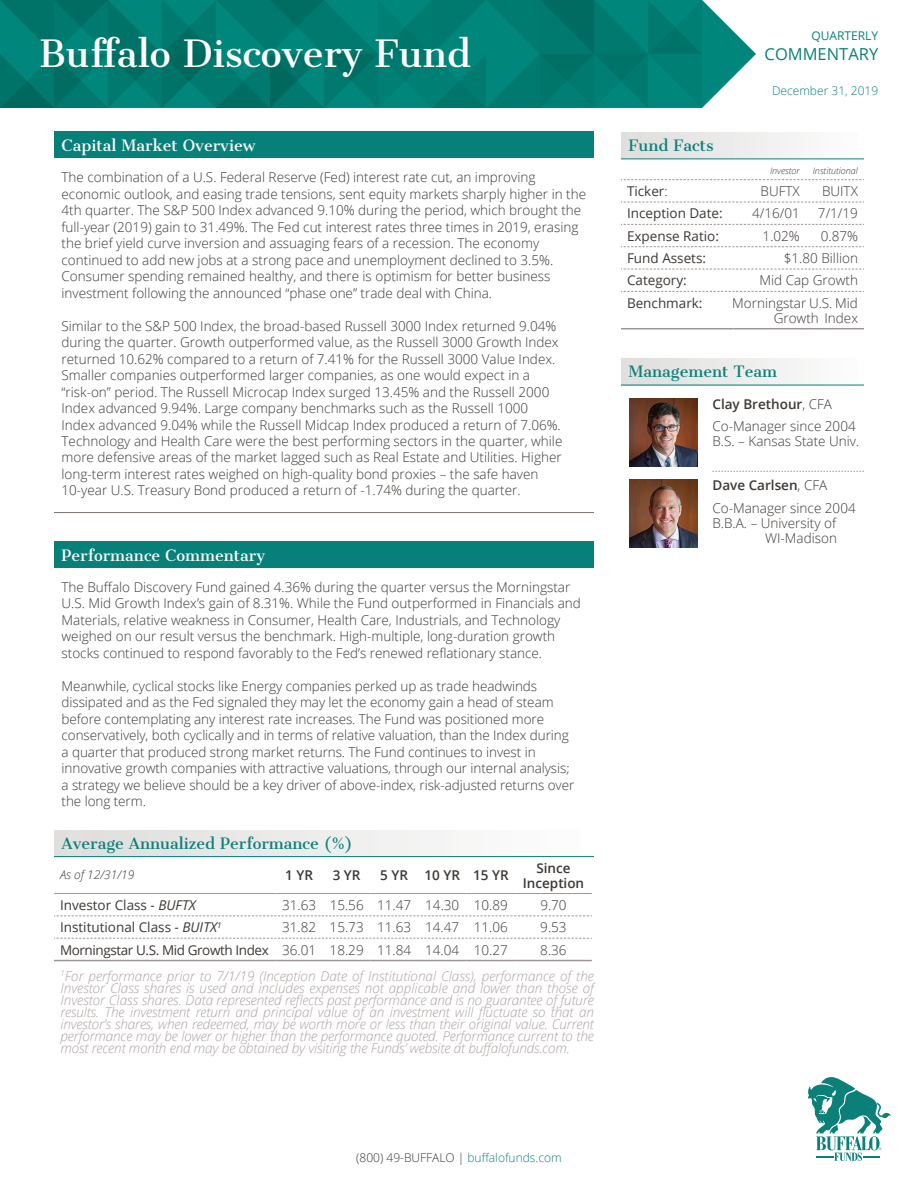
<style>
.page{position:relative;width:918px;height:1188px;background:#fff}
.page>*{position:absolute;margin:0;border:0;box-sizing:border-box;transform-origin:0 0}
.t1{font:36px "Cantata One";color:#fff}
.t2{font:16.5px "Open Sans";color:#08807a}
.t3{font:15px "Cantata One";color:#0a8079}
.t4{font:15px "Cantata One";color:#fff}
.t5{font:15px "Cantata One";color:#08807a}
.t6{font:300 13.5px/16.5px "Open Sans";color:#3c3835}
.t7{font:italic 300 13.5px/12px "Open Sans";color:#aaa4a2}
.t8{font:13.5px "Open Sans";color:#3c3835}
.t9{font:13.5px "Open Sans";letter-spacing:-.03em;color:#3c3835}
.t10{font:600 13.5px/15px "Open Sans";color:#3c3835;text-align:center}
.t11{font:300 12px "Open Sans";color:#3c3835}
.t12{font:300 12px "Open Sans";color:#08807a}
.t13{font:italic 300 12px "Open Sans";color:#3c3835}
.t14{font:12px "Open Sans";color:#08807a}
.t15{font:italic 300 9px "Open Sans";color:#3c3835}
.s1{font-style:italic}
.s2{font-weight:300}
.s3{font-style:normal;color:#3c3835}
.s4{font-weight:600}
.s5{color:#0a8079}
</style>
<div class="page">
<svg style="left:0;top:0;width:756px;height:108px;background:#088075"></svg>
<svg style="left:807px;top:1077px;width:84px;height:84px"></svg>
<div style="left:54px;top:830px;width:540px;height:27px;background:linear-gradient(to right,#dedddc,#fefefe)"></div>
<hr style="left:54px;top:856px;width:540px;height:1px;background:#0a8079">
<svg style="left:54px;top:916px;width:538px;height:1px"></svg>
<svg style="left:54px;top:938px;width:538px;height:1px"></svg>
<hr style="left:54px;top:893px;width:221px;height:1px;background:#9c9694">
<hr style="left:275px;top:893px;width:48px;height:1px;background:#9c9694">
<hr style="left:323px;top:893px;width:47px;height:1px;background:#9c9694">
<hr style="left:370px;top:893px;width:48px;height:1px;background:#9c9694">
<hr style="left:418px;top:893px;width:49px;height:1px;background:#9c9694">
<hr style="left:467px;top:893px;width:48px;height:1px;background:#9c9694">
<hr style="left:515px;top:893px;width:77px;height:1px;background:#9c9694">
<hr style="left:54px;top:960px;width:221px;height:1px;background:#9c9694">
<hr style="left:275px;top:960px;width:48px;height:1px;background:#9c9694">
<hr style="left:323px;top:960px;width:47px;height:1px;background:#9c9694">
<hr style="left:370px;top:960px;width:48px;height:1px;background:#9c9694">
<hr style="left:418px;top:960px;width:49px;height:1px;background:#9c9694">
<hr style="left:467px;top:960px;width:48px;height:1px;background:#9c9694">
<hr style="left:515px;top:960px;width:77px;height:1px;background:#9c9694">
<div style="left:621px;top:358px;width:243px;height:27px;background:linear-gradient(to right,#dedddc,#fefefe)"></div>
<hr style="left:621px;top:385px;width:243px;height:1px;background:#0a8079">
<img style="left:630px;top:399px;width:67px;height:67px">
<img style="left:630px;top:480px;width:67px;height:67px">
<svg style="left:712px;top:471px;width:152px;height:1px"></svg>
<div style="left:54px;top:131px;width:540px;height:27px;background:#08807a"></div>
<hr style="left:54px;top:512px;width:540px;height:1px;background:#77706d">
<div style="left:54px;top:542px;width:540px;height:26px;background:#08807a"></div>
<div style="left:621px;top:132px;width:243px;height:27px;background:linear-gradient(to right,#dedddc,#fefefe)"></div>
<hr style="left:621px;top:159px;width:243px;height:1px;background:#08807a">
<svg style="left:621px;top:202px;width:243px;height:1px"></svg>
<svg style="left:621px;top:224px;width:243px;height:1px"></svg>
<svg style="left:621px;top:179px;width:243px;height:1px"></svg>
<svg style="left:621px;top:246px;width:243px;height:1px"></svg>
<svg style="left:621px;top:269px;width:243px;height:1px"></svg>
<svg style="left:621px;top:291px;width:243px;height:1px"></svg>
<hr style="left:621px;top:328px;width:112px;height:1px;background:#9c9694">
<hr style="left:733px;top:328px;width:73px;height:1px;background:#9c9694">
<hr style="left:806px;top:328px;width:58px;height:1px;background:#9c9694">
<h1 class="t1" style="left:39px;top:31px;width:433px">Buffalo Discovery Fund</h1>
<p class="t14" style="left:812px;top:28px;width:68px">QUARTERLY</p>
<p class="t2" style="left:765px;top:43px;width:115px">COMMENTARY</p>
<p class="t12" style="left:772px;top:82px;width:108px">December 31, 2019</p>
<p class="t4" style="left:62px;top:136px;width:195px">Capital Market Overview</p>
<p class="t6" style="left:62px;top:169px;width:526px">The combination of a U.S. Federal Reserve (Fed) interest rate cut, an improving economic outlook, and easing trade tensions, sent equity markets sharply higher in the 4th quarter. The S&amp;P 500 Index advanced 9.10% during the period, which brought the full-year (2019) gain to 31.49%. The Fed cut interest rates three times in 2019, erasing the brief yield curve inversion and assuaging fears of a recession. The economy continued to add new jobs at a strong pace and unemployment declined to 3.5%.<br>Consumer spending remained healthy, and there is optimism for better business investment following the announced “phase one” trade deal with China.</p>
<p class="t6" style="left:62px;top:317px;width:502px">Similar to the S&amp;P 500 Index, the broad-based Russell 3000 Index returned 9.04% during the quarter. Growth outperformed value, as the Russell 3000 Growth Index returned 10.62% compared to a return of 7.41% for the Russell 3000 Value Index.<br>Smaller companies outperformed larger companies, as one would expect in a “risk-on” period. The Russell Microcap Index surged 13.45% and the Russell 2000<br>Index advanced 9.94%. Large company benchmarks such as the Russell 1000<br>Index advanced 9.04% while the Russell Midcap Index produced a return of 7.06%.<br>Technology and Health Care were the best performing sectors in the quarter, while more defensive areas of the market lagged such as Real Estate and Utilities. Higher long-term interest rates weighed on high-quality bond proxies – the safe haven 10-year U.S. Treasury Bond produced a return of -1.74% during the quarter.</p>
<p class="t4" style="left:62px;top:546px;width:205px">Performance Commentary</p>
<p class="t6" style="left:62px;top:578px;width:521px">The Buffalo Discovery Fund gained 4.36% during the quarter versus the Morningstar U.S. Mid Growth Index’s gain of 8.31%. While the Fund outperformed in Financials and Materials, relative weakness in Consumer, Health Care, Industrials, and Technology weighed on our result versus the benchmark. High-multiple, long-duration growth stocks continued to respond favorably to the Fed’s renewed reflationary stance.</p>
<p class="t6" style="left:62px;top:677px;width:514px">Meanwhile, cyclical stocks like Energy companies perked up as trade headwinds dissipated and as the Fed signaled they may let the economy gain a head of steam before contemplating any interest rate increases. The Fund was positioned more conservatively, both cyclically and in terms of relative valuation, than the Index during a quarter that produced strong market returns. The Fund continues to invest in innovative growth companies with attractive valuations, through our internal analysis; a strategy we believe should be a key driver of above-index, risk-adjusted returns over the long term.</p>
<p class="t3" style="left:62px;top:834px;width:293px">Average Annualized Performance (%)</p>
<p class="t13" style="left:60px;top:867px;width:76px">As of 12/31/19</p>
<p class="t10" style="left:285px;top:867px;width:29px">1 YR</p>
<p class="t10" style="left:333px;top:867px;width:29px">3 YR</p>
<p class="t10" style="left:380px;top:867px;width:130px">5 YR 10 YR 15 YR</p>
<p class="t10" style="left:523px;top:860px;width:63px">Since<br>Inception</p>
<p class="t8" style="left:60px;top:896px;width:137px">Investor Class - <span class="s1">BUFTX</span></p>
<p class="t6" style="left:282px;top:896px;width:227px">31.63 15.56 11.47 14.30 10.89</p>
<p class="t6" style="left:540px;top:896px;width:28px">9.70</p>
<p class="t8" style="left:60px;top:918px;width:163px">Institutional Class - <span class="s1">BUITX</span><sup>1</sup></p>
<p class="t6" style="left:282px;top:919px;width:227px">31.82 15.73 11.63 14.47 11.06</p>
<p class="t6" style="left:540px;top:919px;width:28px">9.53</p>
<p class="t9" style="left:60px;top:940px;width:449px">Morningstar U.S. Mid Growth Index <span class="s2">36.01 18.29 11.84 14.04 10.27</span></p>
<p class="t7" style="left:60px;top:936px;width:535px;line-height:26.1px;text-indent:480px"><span class="s3">8.36<br></span><sup>1</sup>For performance prior to 7/1/19 (Inception Date of Institutional Class), performance of the</p>
<p class="t7" style="left:60px;top:981px;width:535px;text-align:justify">Investor Class shares is used and includes expenses not applicable and lower than those of Investor Class shares. Data represented reflects past performance and is no guarantee of future results. The investment return and principal value of an investment will fluctuate so that an investor’s shares, when redeemed, may be worth more or less than their original value. Current performance may be lower or higher than the performance quoted. Performance current to the most recent month end may be obtained by visiting the Funds’ website at buffalofunds.com.</p>
<p class="t5" style="left:628px;top:136px;width:87px">Fund Facts</p>
<p class="t15" style="left:770px;top:164px;width:31px">Investor</p>
<p class="t15" style="left:813px;top:164px;width:47px">Institutional</p>
<p class="t8" style="left:627px;top:182px;width:42px">Ticker<span class="s2">:</span></p>
<p class="t6" style="left:761px;top:183px;width:41px">BUFTX</p>
<p class="t6" style="left:822px;top:183px;width:37px">BUITX</p>
<p class="t8" style="left:627px;top:204px;width:97px">Inception Date:</p>
<p class="t6" style="left:752px;top:205px;width:49px">4/16/01</p>
<p class="t6" style="left:818px;top:205px;width:42px">7/1/19</p>
<p class="t8" style="left:627px;top:227px;width:94px">Expense Ratio:</p>
<p class="t6" style="left:763px;top:227px;width:39px">1.02%</p>
<p class="t6" style="left:821px;top:227px;width:39px">0.87%</p>
<p class="t8" style="left:627px;top:249px;width:81px">Fund Assets:</p>
<p class="t6" style="left:784px;top:250px;width:76px">$1.80 Billion</p>
<p class="t8" style="left:627px;top:271px;width:61px">Category:</p>
<p class="t6" style="left:760px;top:272px;width:100px">Mid Cap Growth</p>
<p class="t8" style="left:627px;top:294px;width:77px">Benchmark:</p>
<p class="t6" style="left:732px;top:295px;width:127px;line-height:15px;text-align:right">Morningstar U.S. Mid<br>Growth Index</p>
<p class="t3" style="left:628px;top:362px;width:150px">Management Team</p>
<p class="t6" style="left:712px;top:393px;width:145px;line-height:21.8px"><span class="s4">Clay Brethour</span>, CFA<br>Co-Manager since 2004</p>
<p class="t6" style="left:712px;top:433px;width:148px">B.S. – Kansas State Univ.</p>
<p class="t6" style="left:712px;top:474px;width:145px;line-height:22.5px"><span class="s4">Dave Carlsen</span>, CFA<br>Co-Manager since 2004</p>
<p class="t6" style="left:712px;top:515px;width:126px;line-height:15px;text-align:right">B.B.A. – University of<br>WI-Madison</p>
<p class="t11" style="left:356px;top:1149px;width:207px">(800) 49-BUFFALO | <span class="s5">buffalofunds.com</span></p>
</div>
